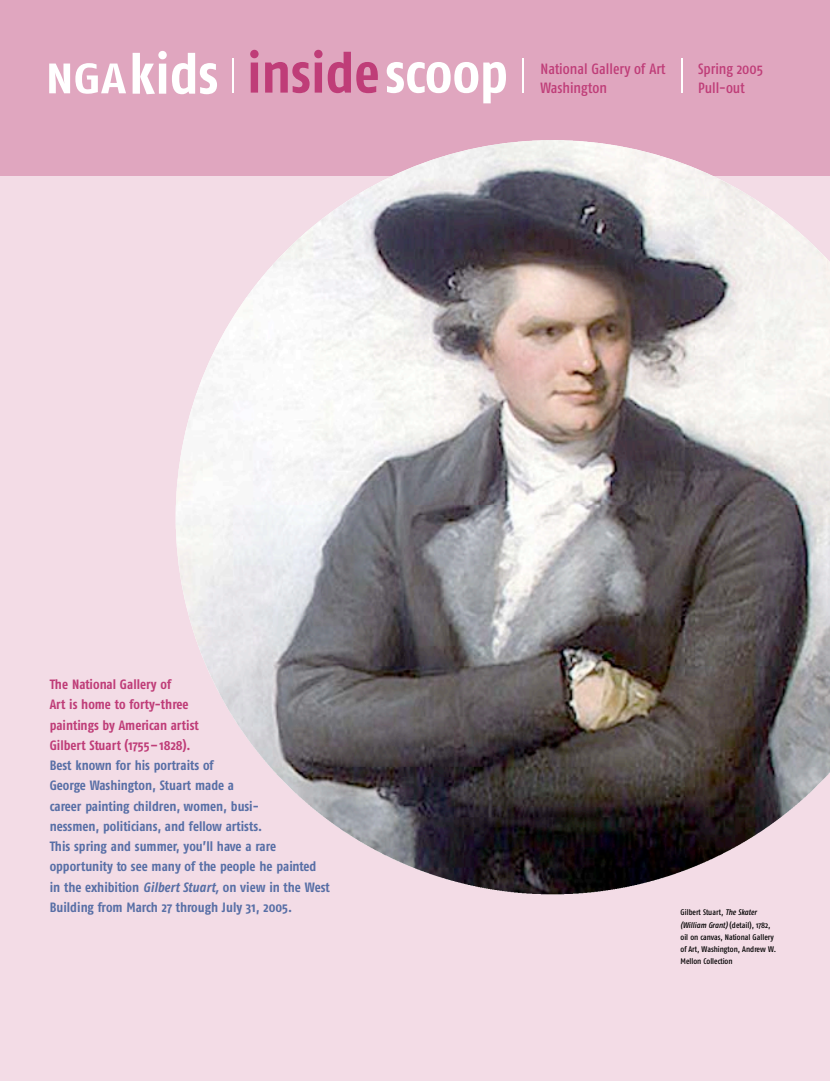
<style>
.page{position:relative;width:830px;height:1081px;background:#fff}
.page>*{position:absolute;margin:0;border:0;box-sizing:border-box;transform-origin:0 0}
.t1{font:700 56.7px "Fago Co";letter-spacing:-.005em;color:#bf3d78}
.t2{font:700 56.7px "Fago Co";color:#fff}
.t3{font:14.85px/18.8px "Fago Co Med";color:#bf3d78}
.t4{font:700 13.5px/20.2px "Fago Co";color:#586fa6}
.t5{font:700 13.5px/20.2px "Fago Co";color:#bf3d78}
.t6{font:8.1px/12.1px "Fago Co Med";color:#000}
.s1{font-family:"Fago Co Bold Caps";font-weight:400;font-size:42.45px}
.s2{color:#fff}
.s3{font-style:italic}
</style>
<div class="page">
<div style="left:0;top:10px;width:830px;height:1070px;background:#f3dce6"></div>
<div style="left:0;top:0;width:830px;height:176px;background:#e0a6bf"></div>
<hr style="left:232px;top:58px;width:2px;height:35px;background:#fff">
<hr style="left:681px;top:58px;width:2px;height:35px;background:#fff">
<hr style="left:522px;top:58px;width:2px;height:35px;background:#fff">
<img style="left:176px;top:140px;width:654px;height:754px">
<img style="left:541px;top:140px;width:232px;height:72px">
<h1 class="t2" style="left:45px;top:49px;width:175px"><span class="s1">NGA</span>kids</h1>
<h1 class="t1" style="left:247px;top:48px;width:262px">inside<span class="s2">scoop</span></h1>
<p class="t3" style="left:540px;top:61px;width:126px">National Gallery of Art<br>Washington</p>
<p class="t3" style="left:698px;top:60px;width:66px">Spring 2005</p>
<p class="t3" style="left:698px;top:79px;width:48px">Pull-out</p>
<p class="t5" style="left:50px;top:674px;width:151px">The National Gallery of<br>Art is home to forty-three paintings by American artist<br>Gilbert Stuart (1755–1828).</p>
<p class="t4" style="left:50px;top:755px;width:282px">Best known for his portraits of<br>George Washington, Stuart made a<br>career painting children, women, busi-<br>nessmen, politicians, and fellow artists.<br>This spring and summer, you’ll have a rare opportunity to see many of the people he painted in the exhibition <span class="s3">Gilbert Stuart,</span> on view in the West Building from March 27 through July 31, 2005.</p>
<p class="t6" style="left:680px;top:906px;width:97px">Gilbert Stuart, <span class="s3">The Skater (William Grant)</span> (detail), 1782, oil on canvas, National Gallery of Art, Washington, Andrew W.<br>Mellon Collection</p>
</div>
